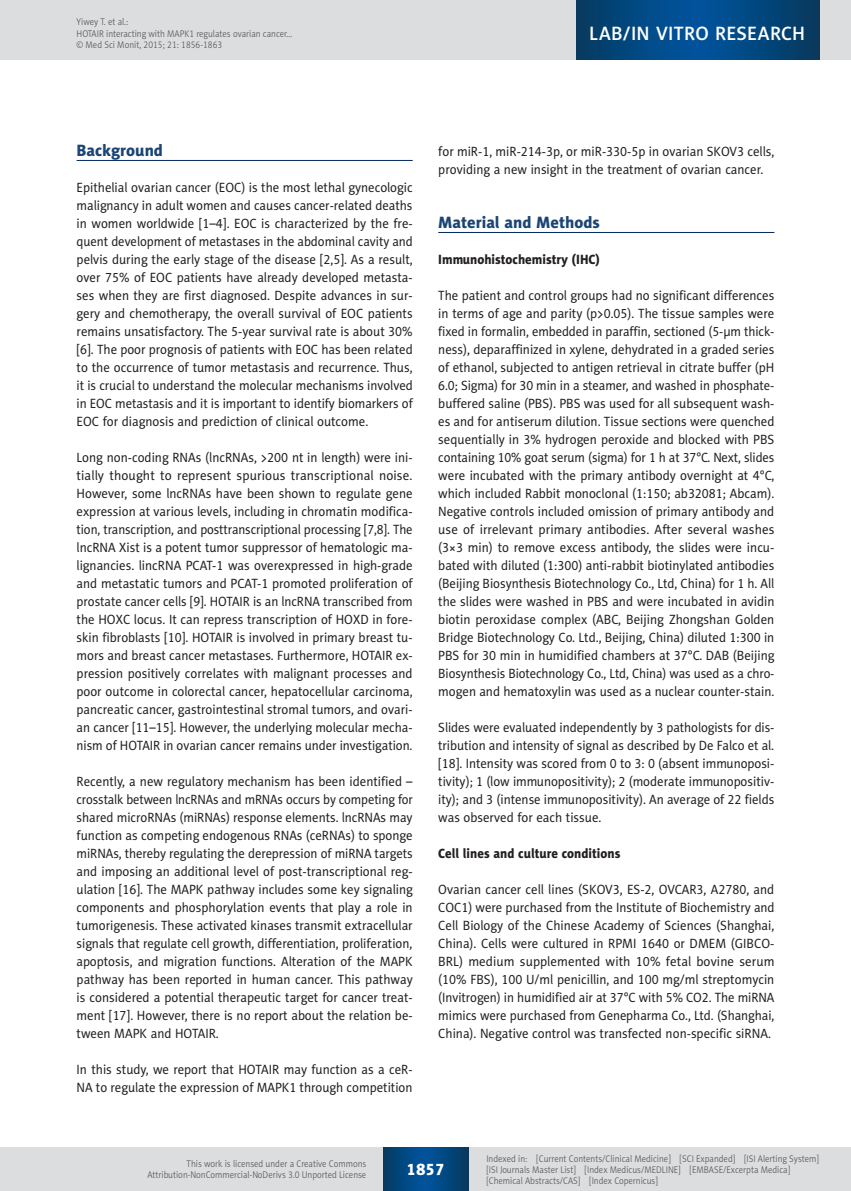
<style>
.page{position:relative;width:851px;height:1191px;background:#fff}
.page>*{position:absolute;margin:0;border:0;box-sizing:border-box;transform-origin:0 0}
.t1{font:19.5px "Naomi Sans EFN Medium";letter-spacing:.01em;color:#fff}
.MSM_Headline_1{font:16.5px "Naomi Sans EFN Heavy";color:#1a4574}
.t2{font:16.5px "Naomi Sans EFN Heavy";color:#fff}
.MSM_Body{font:13.5px/18px "Naomi Sans EFN";color:#231f20;text-align:justify;scale:.95 1}
.MSM_Body-2{font:13.5px/18px "Naomi Sans EFN";color:#231f20;text-align:justify;scale:.94 1}
.MSM_Headline_2{font:13.5px "Naomi Sans EFN Heavy";color:#231f20;scale:.95 1}
.MSM_pagina_zywa{font:9.75px/11.2px "Naomi Sans EFN Light";color:#57585a;scale:.9 1}
.MSM_pagina_sygnatura{font:9.75px "Naomi Sans EFN Light";color:#57585a;scale:.9 1}
</style>
<div class="page">
<hr style="left:77px;top:160px;width:335px;height:1px;background:#00295c">
<hr style="left:438px;top:232px;width:336px;height:1px;background:#00295c">
<div style="left:0;top:1148px;width:850px;height:43px;background:#dcdddf"></div>
<svg style="left:383px;top:1147px;width:85px;height:43px;background:#02477e"></svg>
<div style="left:0;top:0;width:850px;height:60px;background:#dcdddf"></div>
<svg style="left:576px;top:0;width:243px;height:60px;background:#02477e"></svg>
<p class="MSM_pagina_zywa" style="left:77px;top:16px;width:241px">Yiwey T. et al.:<br>HOTAIR interacting with MAPK1 regulates ovarian cancer…</p>
<p class="MSM_pagina_sygnatura" style="left:77px;top:39px;width:163px">© Med Sci Monit, 2015; 21: 1856-1863</p>
<h1 class="t1" style="left:589px;top:22px;width:217px">LAB/IN VITRO RESEARCH</h1>
<p class="MSM_Headline_1" style="left:77px;top:140px;width:88px">Background</p>
<p class="MSM_Body" style="left:77px;top:178px;width:355px">Epithelial ovarian cancer (EOC) is the most lethal gynecologic malignancy in adult women and causes cancer-related deaths in women worldwide [1–4]. EOC is characterized by the fre&shy;quent development of metastases in the abdominal cavity and pelvis during the early stage of the disease [2,5]. As a result, over 75% of EOC patients have already developed metasta&shy;ses when they are first diagnosed. Despite advances in sur&shy;gery and chemotherapy, the overall survival of EOC patients remains unsatisfactory. The 5-year survival rate is about 30% [6]. The poor prognosis of patients with EOC has been related to the occurrence of tumor metastasis and recurrence. Thus, it is crucial to understand the molecular mechanisms involved in EOC metastasis and it is important to identify biomarkers of EOC for diagnosis and prediction of clinical outcome.</p>
<p class="MSM_Body" style="left:77px;top:448px;width:355px">Long non-coding RNAs (lncRNAs, &gt;200 nt in length) were ini&shy;tially thought to represent spurious transcriptional noise.<br>However, some lncRNAs have been shown to regulate gene expression at various levels, including in chromatin modifica&shy;tion, transcription, and posttranscriptional processing [7,8]. The lncRNA Xist is a potent tumor suppressor of hematologic ma&shy;lignancies. lincRNA PCAT-1 was overexpressed in high-grade and metastatic tumors and PCAT-1 promoted proliferation of prostate cancer cells [9]. HOTAIR is an lncRNA transcribed from the HOXC locus. It can repress transcription of HOXD in fore&shy;skin fibroblasts [10]. HOTAIR is involved in primary breast tu&shy;mors and breast cancer metastases. Furthermore, HOTAIR ex&shy;pression positively correlates with malignant processes and poor outcome in colorectal cancer, hepatocellular carcinoma, pancreatic cancer, gastrointestinal stromal tumors, and ovari&shy;an cancer [11–15]. However, the underlying molecular mecha&shy;nism of HOTAIR in ovarian cancer remains under investigation.</p>
<p class="MSM_Body" style="left:77px;top:772px;width:355px">Recently, a new regulatory mechanism has been identified – crosstalk between lncRNAs and mRNAs occurs by competing for shared microRNAs (miRNAs) response elements. lncRNAs may function as competing endogenous RNAs (ceRNAs) to sponge miRNAs, thereby regulating the derepression of miRNA targets and imposing an additional level of post-transcriptional reg&shy;ulation [16]. The MAPK pathway includes some key signaling components and phosphorylation events that play a role in tumorigenesis. These activated kinases transmit extracellular signals that regulate cell growth, differentiation, proliferation, apoptosis, and migration functions. Alteration of the MAPK pathway has been reported in human cancer. This pathway is considered a potential therapeutic target for cancer treat&shy;ment [17]. However, there is no report about the relation be&shy;tween MAPK and HOTAIR.</p>
<p class="MSM_Body" style="left:77px;top:1060px;width:355px">In this study, we report that HOTAIR may function as a ceR-<br>NA to regulate the expression of MAPK1 through competition</p>
<p class="MSM_Body" style="left:438px;top:142px;width:355px">for miR-1, miR-214-3p, or miR-330-5p in ovarian SKOV3 cells, providing a new insight in the treatment of ovarian cancer.</p>
<p class="MSM_Headline_1" style="left:438px;top:212px;width:163px">Material and Methods</p>
<p class="MSM_Headline_2" style="left:438px;top:251px;width:171px">Immunohistochemistry (IHC)</p>
<p class="MSM_Body" style="left:438px;top:286px;width:355px">The patient and control groups had no significant differences in terms of age and parity (p&gt;0.05). The tissue samples were fixed in formalin, embedded in paraffin, sectioned (5-μm thick&shy;ness), deparaffinized in xylene, dehydrated in a graded series of ethanol, subjected to antigen retrieval in citrate buffer (pH 6.0; Sigma) for 30 min in a steamer, and washed in phosphate&shy;buffered saline (PBS). PBS was used for all subsequent wash&shy;es and for antiserum dilution. Tissue sections were quenched sequentially in 3% hydrogen peroxide and blocked with PBS containing 10% goat serum (sigma) for 1 h at 37°C. Next, slides were incubated with the primary antibody overnight at 4°C, which included Rabbit monoclonal (1:150; ab32081; Abcam).<br>Negative controls included omission of primary antibody and use of irrelevant primary antibodies. After several washes (3×3 min) to remove excess antibody, the slides were incu&shy;bated with diluted (1:300) anti-rabbit biotinylated antibodies (Beijing Biosynthesis Biotechnology Co., Ltd, China) for 1 h. All the slides were washed in PBS and were incubated in avidin biotin peroxidase complex (ABC, Beijing Zhongshan Golden Bridge Biotechnology Co. Ltd., Beijing, China) diluted 1:300 in PBS for 30 min in humidified chambers at 37°C. DAB (Beijing Biosynthesis Biotechnology Co., Ltd, China) was used as a chro&shy;mogen and hematoxylin was used as a nuclear counter-stain.</p>
<p class="MSM_Body-2" style="left:438px;top:718px;width:359px">Slides were evaluated independently by 3 pathologists for dis&shy;tribution and intensity of signal as described by De Falco et al. [18]. Intensity was scored from 0 to 3: 0 (absent immunoposi&shy;tivity); 1 (low immunopositivity); 2 (moderate immunopositiv&shy;ity); and 3 (intense immunopositivity). An average of 22 fields was observed for each tissue.</p>
<p class="MSM_Headline_2" style="left:438px;top:845px;width:193px">Cell lines and culture conditions</p>
<p class="MSM_Body" style="left:438px;top:880px;width:355px">Ovarian cancer cell lines (SKOV3, ES-2, OVCAR3, A2780, and COC1) were purchased from the Institute of Biochemistry and Cell Biology of the Chinese Academy of Sciences (Shanghai, China). Cells were cultured in RPMI 1640 or DMEM (GIBCO-BRL) medium supplemented with 10% fetal bovine serum (10% FBS), 100 U/ml penicillin, and 100 mg/ml streptomycin (Invitrogen) in humidified air at 37°C with 5% CO2. The miRNA mimics were purchased from Genepharma Co., Ltd. (Shanghai, China). Negative control was transfected non-specific siRNA.</p>
<p class="MSM_pagina_zywa" style="left:147px;top:1158px;width:245px;text-align:right">This work is licensed under a Creative Commons<br>Attribution-NonCommercial-NoDerivs 3.0 Unported License</p>
<p class="t2" style="left:406px;top:1159px;width:40px">1857</p>
<p class="MSM_pagina_zywa" style="left:486px;top:1152px;width:371px">Indexed in: [Current Contents/Clinical Medicine] [SCI Expanded] [ISI Alerting System] [ISI Journals Master List] [Index Medicus/MEDLINE] [EMBASE/Excerpta Medica] [Chemical Abstracts/CAS] [Index Copernicus]</p>
</div>
